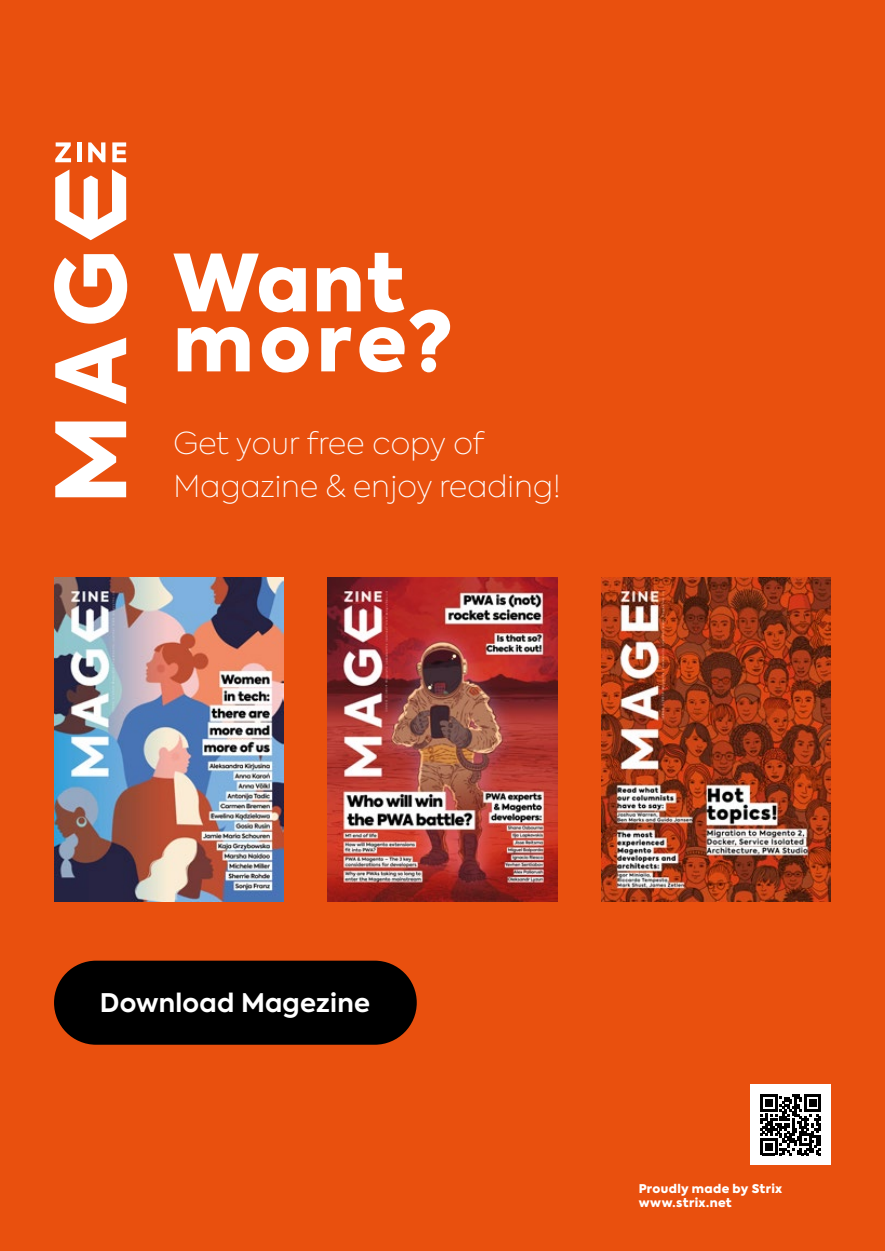
<style>
.page{position:relative;width:885px;height:1251px;background:#fff}
.page>*{position:absolute;margin:0;border:0;box-sizing:border-box;transform-origin:0 0}
.t1{font:900 78.15px/60px "Axiforma";letter-spacing:.05em;color:#fff}
.t2{font:100 30px/43.5px "Axiforma";letter-spacing:.01em;color:#fff}
.t3{font:700 25.5px "Axiforma";letter-spacing:.01em;color:#fff}
.t4{font:900 12px/14.4px "Axiforma";letter-spacing:.03em;color:#fff}
</style>
<div class="page">
<div style="left:0;top:0;width:884px;height:1250px;background:#e9500e"></div>
<div style="left:750px;top:1084px;width:80px;height:80px;background:#fff"></div>
<svg style="left:760px;top:1094px;width:61px;height:60px"></svg>
<img style="left:54px;top:577px;width:229px;height:324px">
<img style="left:328px;top:577px;width:229px;height:324px">
<img style="left:601px;top:577px;width:229px;height:324px">
<svg style="left:55px;top:421px;width:71px;height:76px"></svg>
<svg style="left:55px;top:337px;width:71px;height:67px"></svg>
<svg style="left:55px;top:142px;width:16px;height:20px"></svg>
<hr style="left:77px;top:142px;width:4px;height:20px;background:#fff">
<svg style="left:88px;top:142px;width:17px;height:20px"></svg>
<svg style="left:112px;top:142px;width:14px;height:20px"></svg>
<svg style="left:55px;top:169px;width:71px;height:71px"></svg>
<svg style="left:54px;top:254px;width:73px;height:69px"></svg>
<div style="left:54px;top:960px;width:362px;height:84px;background:#000;border-radius:42px"></div>
<h1 class="t1" style="left:173px;top:254px;width:281px">Want more?</h1>
<p class="t2" style="left:173px;top:421px;width:389px">Get your free copy of<br>Magazine &amp; enjoy reading!</p>
<p class="t3" style="left:100px;top:985px;width:272px">Download Magezine</p>
<p class="t4" style="left:638px;top:1180px;width:145px">Proudly made by Strix www.strix.net</p>
</div>
